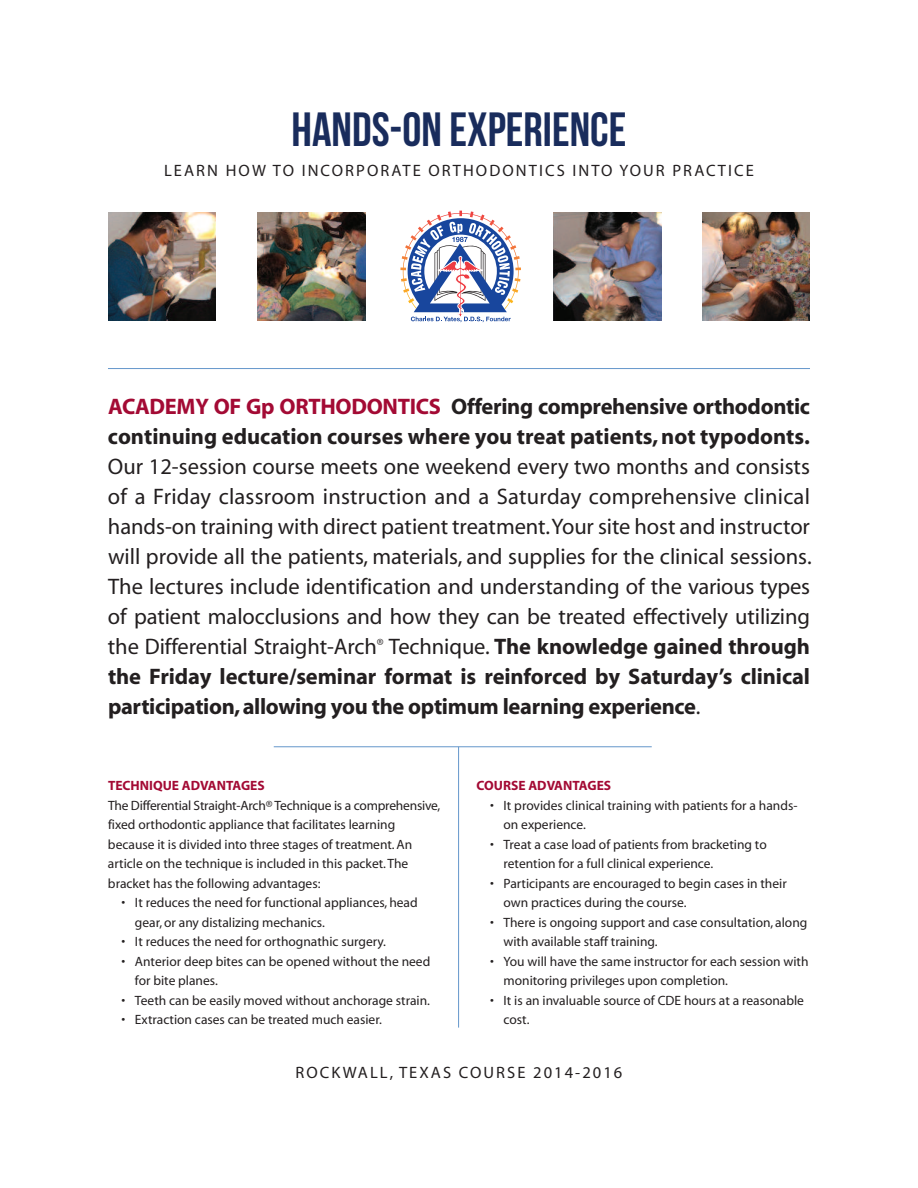
<style>
.page{position:relative;width:918px;height:1188px;background:#fff}
.page>*{position:absolute;margin:0;border:0;box-sizing:border-box;transform-origin:0 0}
.t1{font:48px "Bebas Neue";color:#192c5c}
.t2{font:22.5px/30px "Myriad";letter-spacing:-.005em;color:#231f20;text-align:justify}
.t3{font:700 22.5px/30px "Myriad";letter-spacing:-.005em;color:#231f20}
.t4{font:16.5px "Myriad";letter-spacing:.125em;color:#231f20}
.t5{font:13.5px/19.5px "Myriad";color:#231f20}
.t6{font:700 13.5px "Myriad";color:#a30a34}
.s1{color:#a30a34}
.s2{font-weight:700}
</style>
<div class="page">
<hr style="left:274px;top:746px;width:378px;height:1px;background:#6497cb">
<hr style="left:108px;top:368px;width:702px;height:1px;background:#6497cb">
<hr style="left:458px;top:747px;width:1px;height:281px;background:#6497cb">
<img style="left:108px;top:212px;width:108px;height:108px">
<img style="left:257px;top:212px;width:108px;height:108px">
<img style="left:554px;top:212px;width:108px;height:108px">
<img style="left:702px;top:212px;width:108px;height:108px">
<svg style="left:400px;top:211px;width:121px;height:111px"></svg>
<h1 class="t1" style="left:292px;top:102px;width:336px">HANDS-ON EXPERIENCE</h1>
<p class="t4" style="left:164px;top:165px;width:591px">LEARN HOW TO INCORPORATE ORTHODONTICS INTO YOUR PRACTICE</p>
<h2 class="t3" style="left:108px;top:394px;width:704px"><span class="s1">ACADEMY OF Gp ORTHODONTICS</span> Offering comprehensive orthodontic continuing education courses where you treat patients,not typodonts.</h2>
<p class="t2" style="left:108px;top:454px;width:705px">Our 12-session course meets one weekend every two months and consists of a Friday classroom instruction and a Saturday comprehensive clinical hands-on training with direct patient treatment.Your site host and instructor will provide all the patients, materials, and supplies for the clinical sessions.<br>The lectures include identification and understanding of the various types of patient malocclusions and how they can be treated effectively utilizing the Differential Straight-Arch<sup>®</sup> Technique. <span class="s2">The knowledge gained through the Friday lecture/seminar format is reinforced by Saturday’s clinical participation,allowing you the optimum learning experience</span>.</p>
<p class="t6" style="left:108px;top:781px;width:158px">TECHNIQUE ADVANTAGES</p>
<p class="t5" style="left:108px;top:796px;width:334px">The Differential Straight-Arch® Technique is a comprehensive, fixed orthodontic appliance that facilitates learning because it is divided into three stages of treatment.An article on the technique is included in this packet.The bracket has the following advantages:</p>
<p class="t5" style="left:135px;top:894px;width:284px;text-indent:-13px">• It reduces the need for functional appliances, head gear, or any distalizing mechanics.</p>
<p class="t5" style="left:121px;top:933px;width:266px">• It reduces the need for orthognathic surgery.</p>
<p class="t5" style="left:135px;top:952px;width:297px;text-indent:-13px">• Anterior deep bites can be opened without the need for bite planes.</p>
<p class="t5" style="left:121px;top:991px;width:310px">• Teeth can be easily moved without anchorage strain.</p>
<p class="t5" style="left:121px;top:1011px;width:262px">• Extraction cases can be treated much easier.</p>
<p class="t6" style="left:477px;top:781px;width:136px">COURSE ADVANTAGES</p>
<p class="t5" style="left:504px;top:796px;width:295px;text-indent:-14px">• It provides clinical training with patients for a hands&shy;on experience.</p>
<p class="t5" style="left:504px;top:835px;width:265px;text-indent:-13px">• Treat a case load of patients from bracketing to retention for a full clinical experience.</p>
<p class="t5" style="left:504px;top:874px;width:285px;text-indent:-13px">• Participants are encouraged to begin cases in their own practices during the course.</p>
<p class="t5" style="left:504px;top:913px;width:305px;text-indent:-14px">• There is ongoing support and case consultation, along with available staff training.</p>
<p class="t5" style="left:504px;top:952px;width:306px;text-indent:-14px">• You will have the same instructor for each session with monitoring privileges upon completion.</p>
<p class="t5" style="left:504px;top:991px;width:302px;text-indent:-14px">• It is an invaluable source of CDE hours at a reasonable cost.</p>
<p class="t4" style="left:296px;top:1066px;width:328px">ROCKWALL, TEXAS COURSE 2014-2016</p>
</div>
